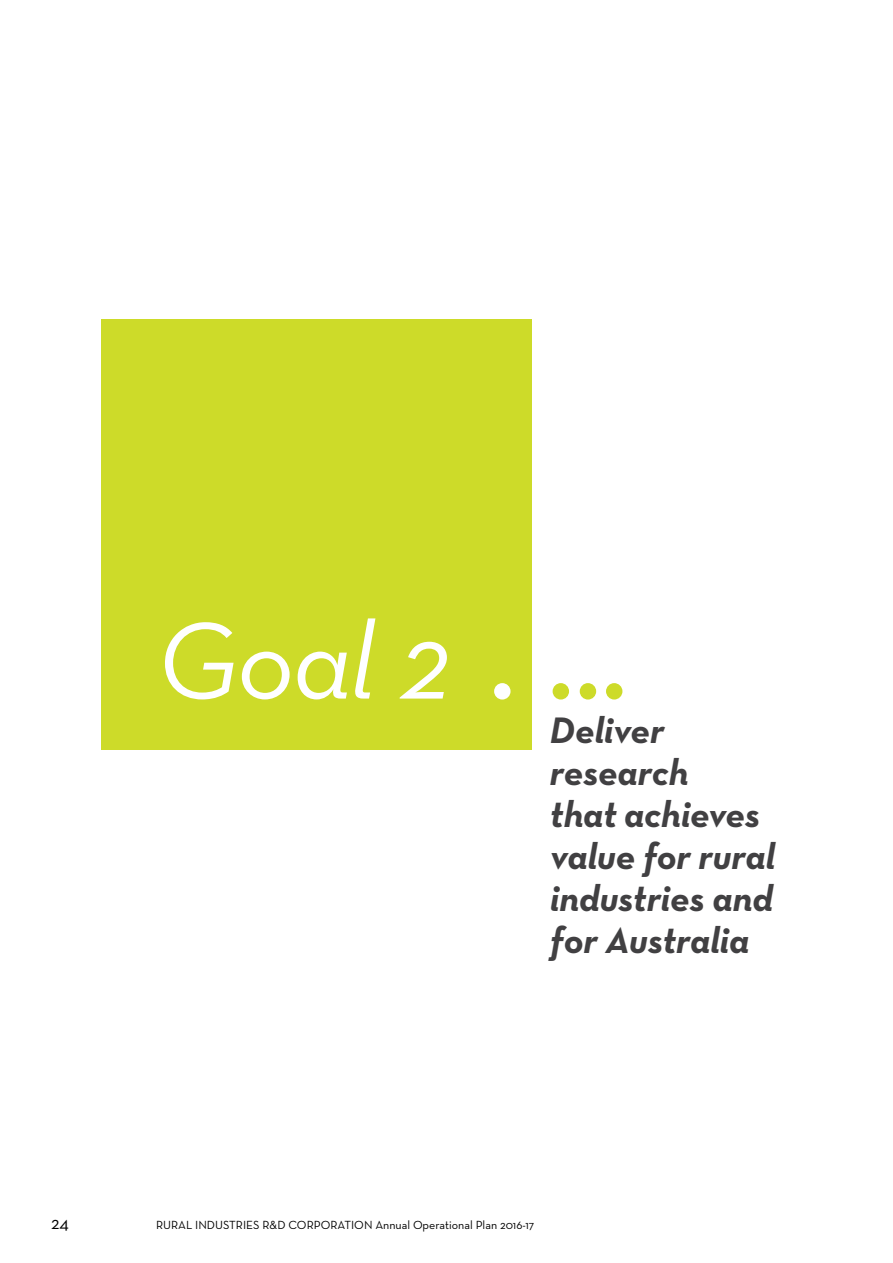
<style>
.page{position:relative;width:893px;height:1263px;background:#fff}
.page>*{position:absolute;margin:0;border:0;box-sizing:border-box;transform-origin:0 0}
.t1{font:italic 111px "Neutra Text";color:#fff}
.intro_text{font:37.5px/42px "Neutra Text Bold Italic Alt";letter-spacing:-.005em;color:#414042}
.t2{font:18px "Neutra Text";color:#000}
.t3{font:12px "Neutra Text";color:#000}
</style>
<div class="page">
<div style="left:101px;top:319px;width:431px;height:431px;background:#cddb29"></div>
<div style="left:494px;top:683px;width:17px;height:16px;background:#fff;border-radius:50%"></div>
<div style="left:553px;top:683px;width:16px;height:16px;background:#cddb29;border-radius:50%"></div>
<div style="left:580px;top:683px;width:16px;height:16px;background:#cddb29;border-radius:50%"></div>
<div style="left:606px;top:683px;width:16px;height:16px;background:#cddb29;border-radius:50%"></div>
<h1 class="t1" style="left:157px;top:593px;width:294px">Goal 2</h1>
<p class="intro_text" style="left:550px;top:708px;width:227px">Deliver research<br>that achieves value for rural industries and for Australia</p>
<p class="t2" style="left:51px;top:1212px;width:19px">24</p>
<p class="t3" style="left:156px;top:1217px;width:380px">RURAL INDUSTRIES R&amp;D CORPORATION Annual Operational Plan 2016-17</p>
</div>
